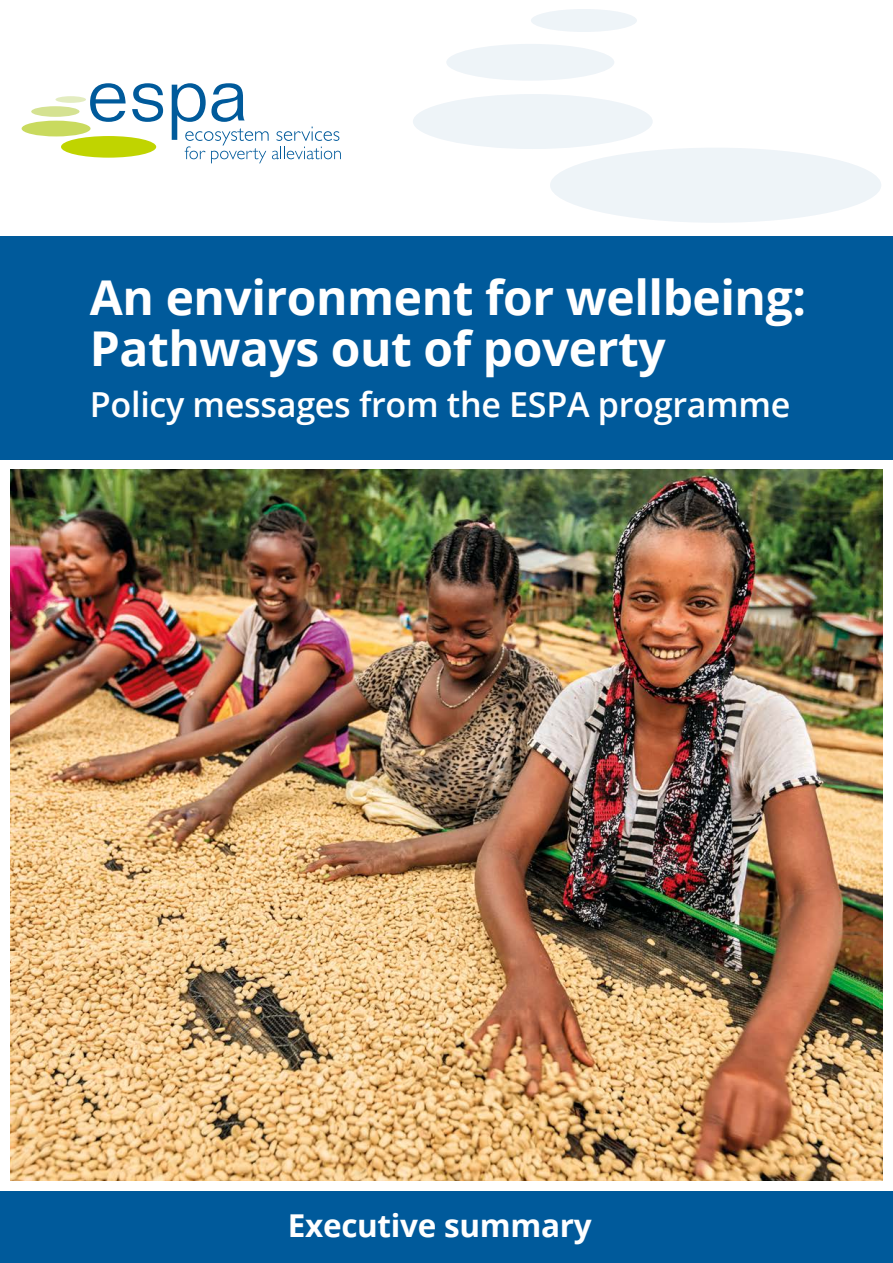
<style>
.page{position:relative;width:893px;height:1263px;background:#fff}
.page>*{position:absolute;margin:0;border:0;box-sizing:border-box;transform-origin:0 0}
.Cover_title{font:700 48px/51px "Open Sans";letter-spacing:-.01em;color:#fff}
.Cover_title-2{font:600 34.5px "Open Sans";letter-spacing:-.01em;color:#fff}
.Cover_title-3{font:700 31.5px "Open Sans";letter-spacing:-.01em;color:#fff}
</style>
<div class="page">
<img style="left:11px;top:470px;width:871px;height:711px">
<div style="left:0;top:236px;width:893px;height:223px;background:#005a9b"></div>
<div style="left:0;top:1191px;width:893px;height:72px;background:#005a9b"></div>
<svg style="left:90px;top:83px;width:36px;height:39px"></svg>
<svg style="left:132px;top:83px;width:31px;height:39px"></svg>
<svg style="left:172px;top:83px;width:169px;height:80px"></svg>
<div style="left:61px;top:136px;width:95px;height:22px;background:#c0d400;border-radius:50%"></div>
<div style="left:22px;top:121px;width:69px;height:15px;background:#c9da5e;border-radius:50%"></div>
<div style="left:31px;top:106px;width:49px;height:11px;background:#d5e292;border-radius:50%"></div>
<div style="left:56px;top:96px;width:30px;height:7px;background:#e3ecc0;border-radius:50%"></div>
<div style="left:550px;top:148px;width:331px;height:75px;background:#eef4f8;border-radius:50%"></div>
<div style="left:413px;top:94px;width:240px;height:55px;background:#eef4f8;border-radius:50%"></div>
<div style="left:446px;top:44px;width:168px;height:37px;background:#eef4f8;border-radius:50%"></div>
<div style="left:531px;top:9px;width:106px;height:23px;background:#eef4f8;border-radius:50%"></div>
<p class="Cover_title" style="left:90px;top:271px;width:717px">An environment for wellbeing:<br>Pathways out of poverty</p>
<p class="Cover_title-2" style="left:90px;top:381px;width:702px">Policy messages from the ESPA programme</p>
<p class="Cover_title-3" style="left:288px;top:1203px;width:305px">Executive summary</p>
</div>
